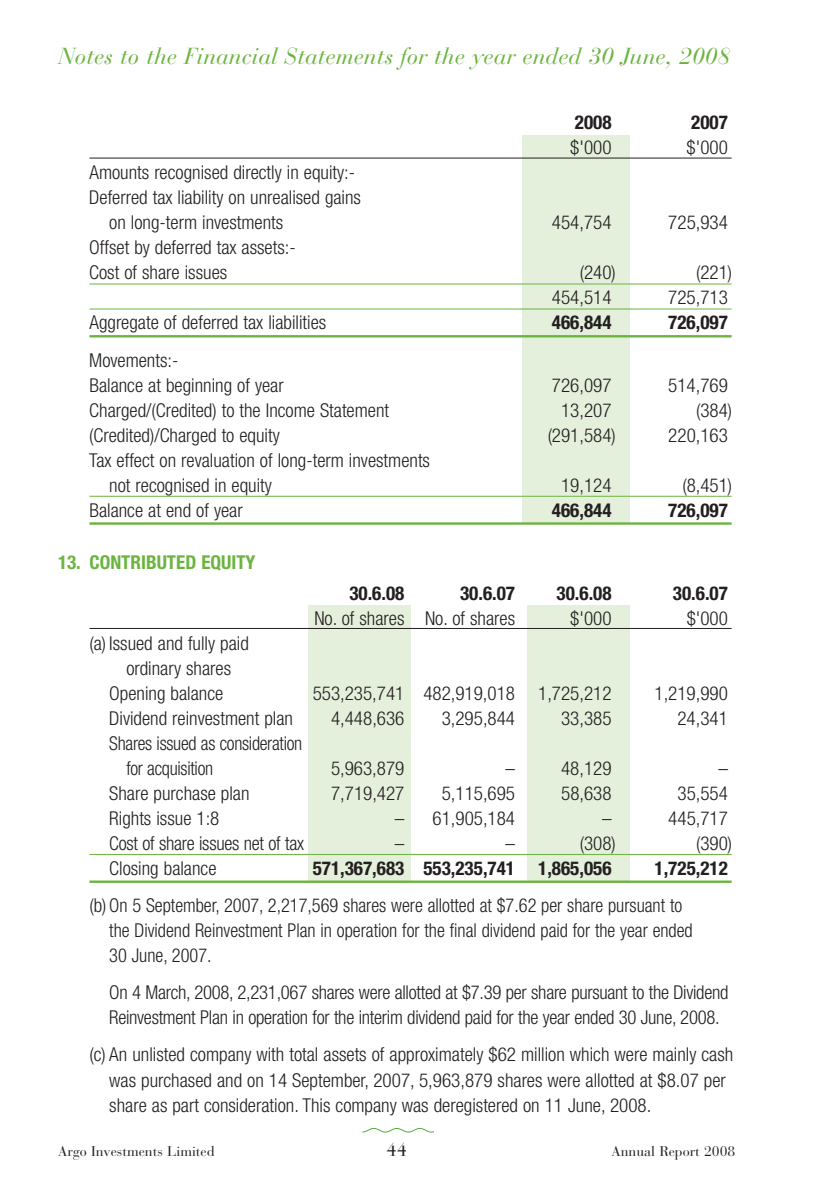
<style>
.page{position:relative;width:840px;height:1191px;background:#fff}
.page>*{position:absolute;margin:0;border:0;box-sizing:border-box;transform-origin:0 0}
.t1{font:italic 23px "Bauer Bodoni";color:#6cb43f}
.t2{font:300 condensed 19.2px/25px "Helvetica Neue";color:#231f20}
.t3{font:700 condensed 19.2px "Helvetica Neue";color:#231f20}
.t4{font:300 condensed 19.2px/25px "Helvetica Neue";color:#231f20;scale:.95 1}
.t5{font:700 condensed 19.2px "Helvetica Neue";color:#6cb43f}
.t6{font:18.4px "Bauer Bodoni";color:#231f20}
.t7{font:14px "Bauer Bodoni";color:#231f20}
</style>
<div class="page">
<svg style="left:362px;top:1128px;width:71px;height:4px"></svg>
<div style="left:521px;top:135px;width:108px;height:388px;background:#e5f0dc"></div>
<div style="left:308px;top:605px;width:103px;height:277px;background:#e5f0dc"></div>
<div style="left:526px;top:605px;width:103px;height:277px;background:#e5f0dc"></div>
<hr style="left:89px;top:158px;width:642px;height:1px;background:#231f20">
<hr style="left:89px;top:284px;width:642px;height:1px;background:#6cb43f">
<hr style="left:89px;top:309px;width:642px;height:1px;background:#6cb43f">
<hr style="left:89px;top:335px;width:642px;height:2px;background:#6cb43f">
<hr style="left:89px;top:496px;width:642px;height:1px;background:#6cb43f">
<hr style="left:89px;top:522px;width:642px;height:3px;background:#6cb43f">
<hr style="left:89px;top:628px;width:642px;height:1px;background:#231f20">
<hr style="left:89px;top:854px;width:642px;height:1px;background:#6cb43f">
<hr style="left:89px;top:880px;width:642px;height:3px;background:#6cb43f">
<p class="t1" style="left:58px;top:47px;width:673px">Notes to the Financial Statements for the year ended 30 June, 2008</p>
<p class="t3" style="left:574px;top:116px;width:38px">2008</p>
<p class="t3" style="left:690px;top:116px;width:38px">2007</p>
<p class="t2" style="left:570px;top:137px;width:43px">$'000</p>
<p class="t2" style="left:686px;top:137px;width:43px">$'000</p>
<p class="t2" style="left:89px;top:162px;width:267px">Amounts recognised directly in equity:-</p>
<p class="t2" style="left:89px;top:187px;width:273px">Deferred tax liability on unrealised gains</p>
<p class="t2" style="left:109px;top:212px;width:175px">on long-term investments</p>
<p class="t2" style="left:551px;top:212px;width:61px">454,754</p>
<p class="t2" style="left:668px;top:212px;width:61px">725,934</p>
<p class="t2" style="left:89px;top:237px;width:208px">Offset by deferred tax assets:-<br>Cost of share issues</p>
<p class="t2" style="left:579px;top:262px;width:37px">(240)</p>
<p class="t2" style="left:695px;top:262px;width:37px">(221)</p>
<p class="t2" style="left:551px;top:287px;width:61px">454,514</p>
<p class="t2" style="left:668px;top:287px;width:61px">725,713</p>
<p class="t2" style="left:89px;top:312px;width:238px">Aggregate of deferred tax liabilities</p>
<p class="t3" style="left:551px;top:316px;width:61px">466,844</p>
<p class="t3" style="left:668px;top:316px;width:61px">726,097</p>
<p class="t2" style="left:89px;top:349px;width:196px">Movements:-<br>Balance at beginning of year</p>
<p class="t2" style="left:551px;top:374px;width:61px">726,097</p>
<p class="t2" style="left:668px;top:374px;width:61px">514,769</p>
<p class="t2" style="left:89px;top:399px;width:301px">Charged/(Credited) to the Income Statement</p>
<p class="t2" style="left:561px;top:399px;width:52px">13,207</p>
<p class="t2" style="left:695px;top:399px;width:37px">(384)</p>
<p class="t2" style="left:89px;top:424px;width:192px">(Credited)/Charged to equity</p>
<p class="t2" style="left:547px;top:424px;width:70px">(291,584)</p>
<p class="t2" style="left:668px;top:424px;width:61px">220,163</p>
<p class="t2" style="left:109px;top:449px;width:322px;text-indent:-20px">Tax effect on revaluation of long-term investments not recognised in equity</p>
<p class="t2" style="left:561px;top:474px;width:52px">19,124</p>
<p class="t2" style="left:682px;top:474px;width:51px">(8,451)</p>
<p class="t2" style="left:89px;top:499px;width:155px">Balance at end of year</p>
<p class="t3" style="left:551px;top:503px;width:61px">466,844</p>
<p class="t3" style="left:668px;top:503px;width:61px">726,097</p>
<p class="t5" style="left:58px;top:555px;width:199px">13. CONTRIBUTED EQUITY</p>
<p class="t3" style="left:349px;top:586px;width:57px">30.6.08</p>
<p class="t3" style="left:460px;top:586px;width:57px">30.6.07</p>
<p class="t3" style="left:556px;top:586px;width:57px">30.6.08</p>
<p class="t3" style="left:672px;top:586px;width:57px">30.6.07</p>
<p class="t2" style="left:314px;top:607px;width:202px">No. of shares No. of shares</p>
<p class="t2" style="left:570px;top:607px;width:43px">$'000</p>
<p class="t2" style="left:686px;top:607px;width:43px">$'000</p>
<p class="t2" style="left:89px;top:632px;width:161px">(a) Issued and fully paid</p>
<p class="t2" style="left:126px;top:657px;width:106px">ordinary shares</p>
<p class="t2" style="left:109px;top:682px;width:115px">Opening balance</p>
<p class="t2" style="left:312px;top:682px;width:300px">553,235,741 482,919,018 1,725,212</p>
<p class="t2" style="left:654px;top:682px;width:75px">1,219,990</p>
<p class="t2" style="left:109px;top:707px;width:185px">Dividend reinvestment plan</p>
<p class="t2" style="left:331px;top:707px;width:75px">4,448,636</p>
<p class="t2" style="left:441px;top:707px;width:75px">3,295,844</p>
<p class="t2" style="left:561px;top:707px;width:52px">33,385</p>
<p class="t2" style="left:677px;top:707px;width:52px">24,341</p>
<p class="t4" style="left:126px;top:732px;width:187px;text-indent:-17px">Shares issued as consideration for acquisition</p>
<p class="t2" style="left:331px;top:757px;width:75px">5,963,879</p>
<p class="t2" style="left:505px;top:757px;width:11px">–</p>
<p class="t2" style="left:561px;top:757px;width:52px">48,129</p>
<p class="t2" style="left:718px;top:757px;width:11px">–</p>
<p class="t2" style="left:109px;top:782px;width:142px">Share purchase plan</p>
<p class="t2" style="left:331px;top:782px;width:75px">7,719,427</p>
<p class="t2" style="left:441px;top:782px;width:75px">5,115,695</p>
<p class="t2" style="left:561px;top:782px;width:52px">58,638</p>
<p class="t2" style="left:677px;top:782px;width:52px">35,554</p>
<p class="t2" style="left:109px;top:807px;width:112px">Rights issue 1:8</p>
<p class="t2" style="left:394px;top:807px;width:122px">– 61,905,184</p>
<p class="t2" style="left:601px;top:807px;width:11px">–</p>
<p class="t2" style="left:668px;top:807px;width:61px">445,717</p>
<p class="t2" style="left:109px;top:832px;width:196px">Cost of share issues net of tax</p>
<p class="t2" style="left:394px;top:832px;width:11px">–</p>
<p class="t2" style="left:505px;top:832px;width:11px">–</p>
<p class="t2" style="left:579px;top:832px;width:37px">(308)</p>
<p class="t2" style="left:695px;top:832px;width:37px">(390)</p>
<p class="t2" style="left:109px;top:857px;width:109px">Closing balance</p>
<p class="t3" style="left:312px;top:861px;width:300px">571,367,683 553,235,741 1,865,056</p>
<p class="t3" style="left:654px;top:861px;width:75px">1,725,212</p>
<p class="t2" style="left:109px;top:894px;width:584px;text-indent:-20px">(b) On 5 September, 2007, 2,217,569 shares were allotted at $7.62 per share pursuant to the Dividend Reinvestment Plan in operation for the final dividend paid for the year ended<br>30 June, 2007.</p>
<p class="t2" style="left:109px;top:981px;width:620px">On 4 March, 2008, 2,231,067 shares were allotted at $7.39 per share pursuant to the Dividend<br>Reinvestment Plan in operation for the interim dividend paid for the year ended 30 June, 2008.</p>
<p class="t2" style="left:109px;top:1043px;width:625px;text-indent:-20px">(c) An unlisted company with total assets of approximately $62 million which were mainly cash was purchased and on 14 September, 2007, 5,963,879 shares were allotted at $8.07 per share as part consideration. This company was deregistered on 11 June, 2008.</p>
<p class="t7" style="left:58px;top:1145px;width:158px">Argo Investments Limited</p>
<p class="t6" style="left:386px;top:1142px;width:22px">44</p>
<p class="t7" style="left:611px;top:1145px;width:125px">Annual Report 2008</p>
</div>
